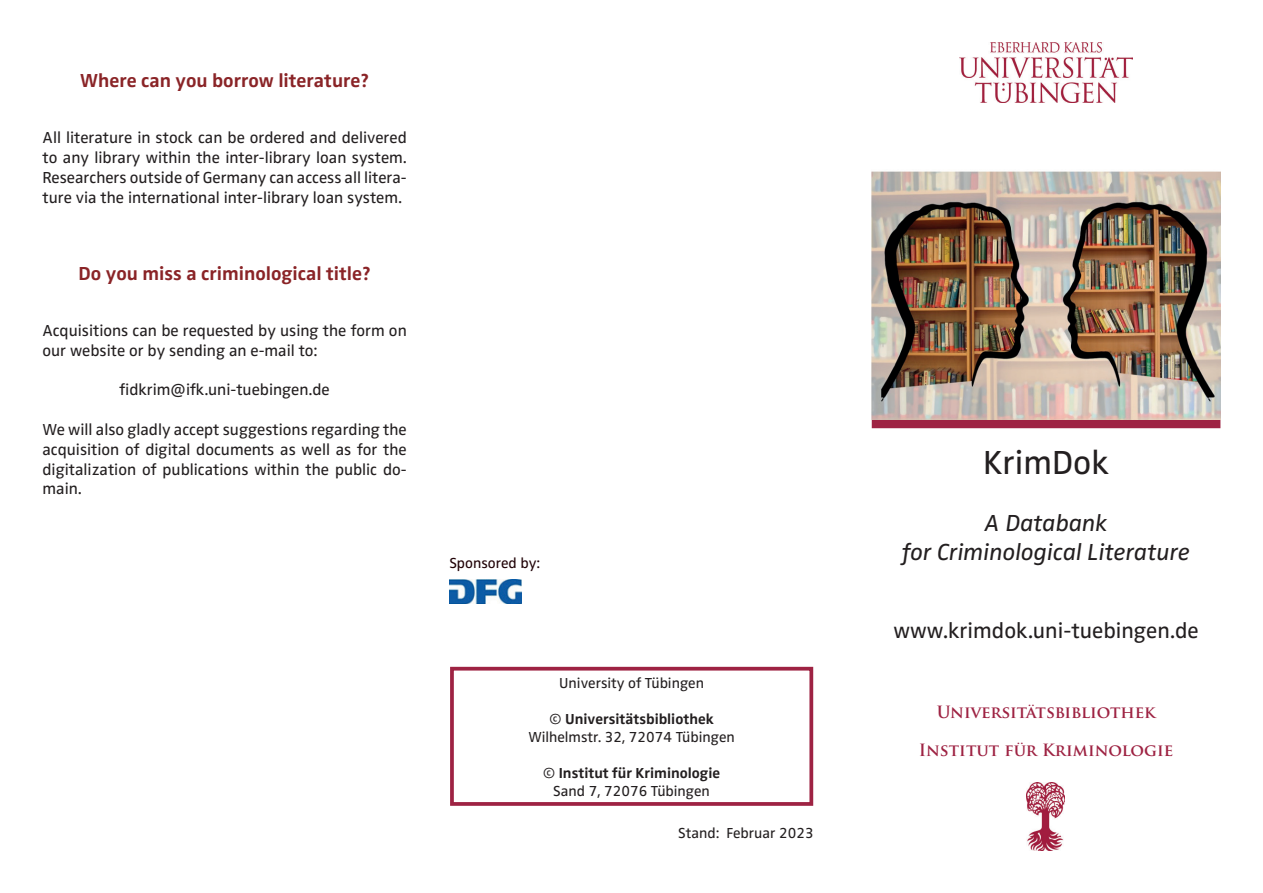
<style>
.page{position:relative;width:1263px;height:893px;background:#fff}
.page>*{position:absolute;margin:0;border:0;box-sizing:border-box;transform-origin:0 0}
.t1{font:34.5px "Zwo OT";color:#231f20}
.t2{font:italic 24px/28.8px "Zwo OT";color:#231f20;text-align:center}
.t3{font:22.5px "Zwo OT";color:#231f20}
.t4{font:700 19.5px "Zwo OT";color:#8a2427}
.t5{font:16.5px/19.8px "Zwo OT";color:#231f20;text-align:justify}
.t6{font:700 16.5px "Trajan Pro";color:#9e2343}
.t7{font:15px/18px "Zwo OT";color:#231f20;text-align:center}
.t8{font:700 15px/18px "Zwo OT";color:#231f20;text-align:center}
.t9{font:15px "Zwo OT";color:#210307}
.s1{font-weight:700}
.s2{font-weight:400}
</style>
<div class="page">
<div style="left:450px;top:667px;width:363px;height:139px;border:4px solid #9e2343"></div>
<img style="left:1026px;top:782px;width:39px;height:68px">
<img style="left:449px;top:579px;width:73px;height:24px">
<img style="left:959px;top:43px;width:173px;height:59px">
<div style="left:872px;top:419px;width:348px;height:9px;background:#9e2343"></div>
<img style="left:872px;top:171px;width:348px;height:248px">
<p class="t4" style="left:80px;top:70px;width:290px">Where can you borrow literature?</p>
<p class="t5" style="left:43px;top:128px;width:366px">All literature in stock can be ordered and delivered to any library within the inter-library loan system.<br>Researchers outside of Germany can access all litera&shy;ture via the international inter-library loan system.</p>
<p class="t4" style="left:79px;top:262px;width:294px">Do you miss a criminological title?</p>
<p class="t5" style="left:43px;top:321px;width:366px">Acquisitions can be requested by using the form on our website or by sending an e-mail to:</p>
<p class="t5" style="left:120px;top:380px;width:212px">fidkrim@ifk.uni-tuebingen.de</p>
<p class="t5" style="left:43px;top:420px;width:366px">We will also gladly accept suggestions regarding the acquisition of digital documents as well as for the digitalization of publications within the public do&shy;main.</p>
<p class="t9" style="left:449px;top:555px;width:92px">Sponsored by:</p>
<p class="t7" style="left:559px;top:674px;width:146px">University of Tübingen</p>
<p class="t7" style="left:528px;top:710px;width:208px">© <span class="s1">Universitätsbibliothek<br></span>Wilhelmstr. 32, 72074 Tübingen</p>
<p class="t8" style="left:543px;top:764px;width:178px"><span class="s2">©</span> Institut für Kriminologie<br><span class="s2">Sand 7, 72076 Tübingen</span></p>
<p class="t7" style="left:678px;top:824px;width:137px">Stand: Februar 2023</p>
<h1 class="t1" style="left:983px;top:442px;width:127px">KrimDok</h1>
<h2 class="t2" style="left:902px;top:509px;width:290px">A Databank<br>for Criminological Literature</h2>
<h3 class="t3" style="left:893px;top:618px;width:307px">www.krimdok.uni-tuebingen.de</h3>
<p class="t6" style="left:937px;top:701px;width:220px">Universitätsbibliothek</p>
<p class="t6" style="left:919px;top:740px;width:256px">Institut für Kriminologie</p>
</div>
